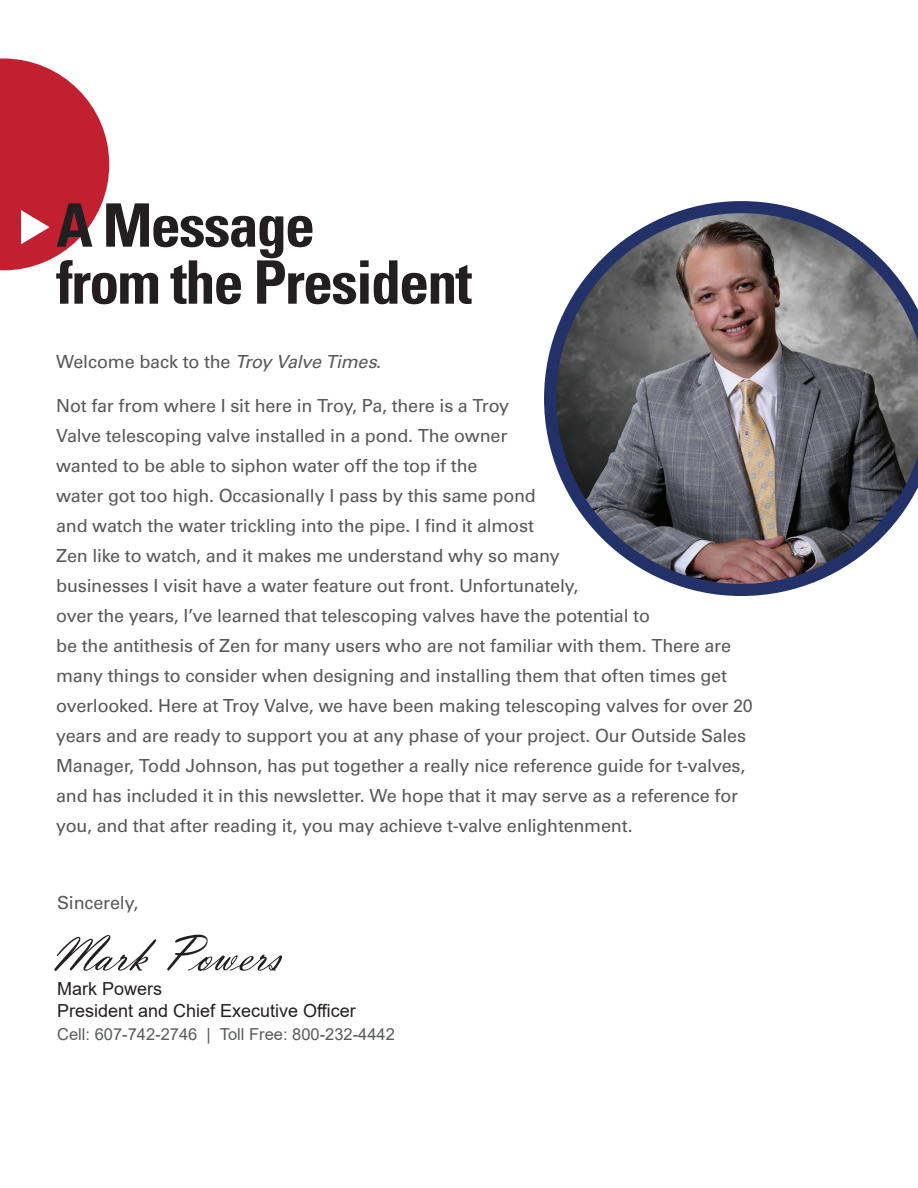
<style>
.page{position:relative;width:918px;height:1188px;background:#fff}
.page>*{position:absolute;margin:0;border:0;box-sizing:border-box;transform-origin:0 0}
.t1{font:700 condensed 60px/57px "Univers LT Std";letter-spacing:-.03em;color:#231f20}
.t2{font:52.5px "Vladimir Script";color:#231f20}
.t3{font:18px/30px "Univers LT Std";letter-spacing:-.01em;color:#57585a}
.t4{font:18px/21.6px "Arial";color:#231f20}
.t5{font:18px "Univers LT Std";letter-spacing:-.01em;color:#585a5c}
.t6{font:16.5px "Arial";color:#585a5c}
.s1{font-style:italic}
</style>
<div class="page">
<svg style="left:0;top:58px;width:109px;height:212px"></svg>
<svg style="left:544px;top:201px;width:374px;height:395px"></svg>
<h1 class="t1" style="left:56px;top:197px;width:418px">A Message<br>from the President</h1>
<p class="t3" style="left:56px;top:347px;width:327px">Welcome back to the <span class="s1">Troy Valve Times</span>.</p>
<p class="t3" style="left:56px;top:390px;width:698px">Not far from where I sit here in Troy, Pa, there is a Troy<br>Valve telescoping valve installed in a pond. The owner<br>wanted to be able to siphon water off the top if the<br>water got too high. Occasionally I pass by this same pond<br>and watch the water trickling into the pipe. I find it almost<br>Zen like to watch, and it makes me understand why so many<br>businesses I visit have a water feature out front. Unfortunately,<br>over the years, I’ve learned that telescoping valves have the potential to<br>be the antithesis of Zen for many users who are not familiar with them. There are many things to consider when designing and installing them that often times get overlooked. Here at Troy Valve, we have been making telescoping valves for over 20 years and are ready to support you at any phase of your project. Our Outside Sales Manager, Todd Johnson, has put together a really nice reference guide for t-valves, and has included it in this newsletter. We hope that it may serve as a reference for you, and that after reading it, you may achieve t-valve enlightenment.</p>
<p class="t5" style="left:57px;top:892px;width:83px">Sincerely,</p>
<h2 class="t2" style="left:51px;top:923px;width:232px">Mark Powers</h2>
<p class="t4" style="left:57px;top:978px;width:300px">Mark Powers<br>President and Chief Executive Officer</p>
<p class="t6" style="left:57px;top:1022px;width:339px">Cell: 607-742-2746 | Toll Free: 800-232-4442</p>
</div>
